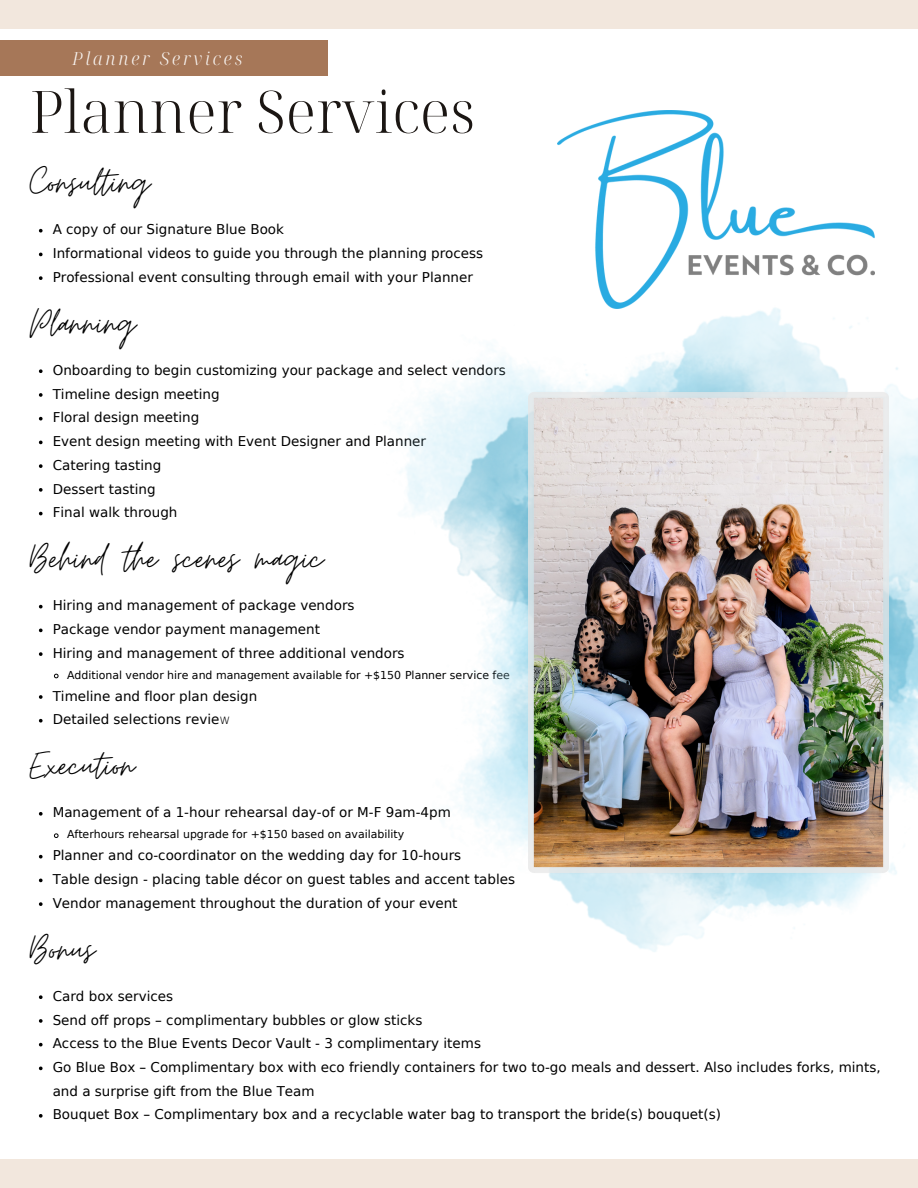
<style>
.page{position:relative;width:918px;height:1188px;background:#fff}
.page>*{position:absolute;margin:0;border:0;box-sizing:border-box;transform-origin:0 0}
.t1{font:300 58.5px "Noto Serif Display";color:#1b1613}
.t2{font:43.5px "Moon Time";color:#000}
.t3{font:italic 300 18px "Noto Serif Display";letter-spacing:.155em;color:#f9f5f2}
.t4{font:13.5px/23.7px "DejaVu Sans";color:#000}
.t5{font:10.95px "DejaVu Sans";color:#000}
.s1{font-weight:200}
</style>
<div class="page">
<div style="left:0;top:1160px;width:918px;height:28px;background:#f2e7dd"></div>
<div style="left:0;top:40px;width:327px;height:36px;background:#a67758"></div>
<div style="left:0;top:0;width:918px;height:28px;background:#f2e7dd"></div>
<svg style="left:39px;top:229px;width:4px;height:4px"></svg>
<svg style="left:39px;top:253px;width:4px;height:3px"></svg>
<svg style="left:39px;top:276px;width:4px;height:4px"></svg>
<svg style="left:39px;top:369px;width:4px;height:4px"></svg>
<svg style="left:39px;top:393px;width:4px;height:4px"></svg>
<svg style="left:39px;top:417px;width:4px;height:4px"></svg>
<svg style="left:39px;top:441px;width:4px;height:3px"></svg>
<svg style="left:39px;top:464px;width:4px;height:4px"></svg>
<svg style="left:39px;top:488px;width:4px;height:4px"></svg>
<svg style="left:39px;top:512px;width:4px;height:3px"></svg>
<svg style="left:39px;top:605px;width:4px;height:3px"></svg>
<svg style="left:39px;top:629px;width:4px;height:3px"></svg>
<svg style="left:39px;top:652px;width:4px;height:4px"></svg>
<svg style="left:54px;top:673px;width:5px;height:6px"></svg>
<svg style="left:39px;top:695px;width:4px;height:4px"></svg>
<svg style="left:39px;top:719px;width:4px;height:4px"></svg>
<svg style="left:39px;top:812px;width:4px;height:4px"></svg>
<svg style="left:53px;top:833px;width:6px;height:5px"></svg>
<svg style="left:39px;top:855px;width:4px;height:4px"></svg>
<svg style="left:39px;top:879px;width:4px;height:3px"></svg>
<svg style="left:39px;top:902px;width:4px;height:4px"></svg>
<svg style="left:39px;top:995px;width:4px;height:4px"></svg>
<svg style="left:39px;top:1019px;width:4px;height:4px"></svg>
<svg style="left:39px;top:1043px;width:4px;height:3px"></svg>
<svg style="left:39px;top:1067px;width:4px;height:3px"></svg>
<svg style="left:39px;top:1114px;width:4px;height:4px"></svg>
<img style="left:558px;top:111px;width:316px;height:186px">
<img style="left:397px;top:297px;width:521px;height:655px">
<img style="left:528px;top:391px;width:360px;height:484px">
<p class="t3" style="left:72px;top:46px;width:172px">Planner Services</p>
<p class="t1" style="left:30px;top:70px;width:447px">Planner Services</p>
<p class="t2" style="left:30px;top:156px;width:122px">Consulting</p>
<p class="t4" style="left:53px;top:218px;width:233px">A copy of our Signature Blue Book</p>
<p class="t4" style="left:53px;top:242px;width:432px">Informational videos to guide you through the planning process</p>
<p class="t4" style="left:53px;top:265px;width:422px">Professional event consulting through email with your Planner</p>
<p class="t2" style="left:30px;top:297px;width:108px">Planning</p>
<p class="t4" style="left:53px;top:358px;width:455px">Onboarding to begin customizing your package and select vendors</p>
<p class="t4" style="left:53px;top:382px;width:168px">Timeline design meeting</p>
<p class="t4" style="left:53px;top:406px;width:148px">Floral design meeting</p>
<p class="t4" style="left:53px;top:430px;width:375px">Event design meeting with Event Designer and Planner</p>
<p class="t4" style="left:53px;top:453px;width:110px">Catering tasting</p>
<p class="t4" style="left:53px;top:477px;width:104px">Dessert tasting</p>
<p class="t4" style="left:53px;top:501px;width:126px">Final walk through</p>
<p class="t2" style="left:30px;top:532px;width:295px">Behind the scenes magic</p>
<p class="t4" style="left:53px;top:594px;width:303px">Hiring and management of package vendors</p>
<p class="t4" style="left:53px;top:618px;width:269px">Package vendor payment management</p>
<p class="t4" style="left:53px;top:641px;width:353px">Hiring and management of three additional vendors</p>
<p class="t5" style="left:67px;top:669px;width:444px">Additional vendor hire and management available for +$150 Planner service fee</p>
<p class="t4" style="left:53px;top:684px;width:206px">Timeline and floor plan design</p>
<p class="t4" style="left:53px;top:708px;width:179px">Detailed selections revie<span class="s1">w</span></p>
<p class="t2" style="left:30px;top:739px;width:106px">Execution</p>
<p class="t4" style="left:53px;top:801px;width:400px">Management of a 1-hour rehearsal day-of or M-F 9am-4pm</p>
<p class="t5" style="left:67px;top:828px;width:339px">Afterhours rehearsal upgrade for +$150 based on availability</p>
<p class="t4" style="left:53px;top:844px;width:410px">Planner and co-coordinator on the wedding day for 10-hours</p>
<p class="t4" style="left:53px;top:868px;width:464px">Table design - placing table décor on guest tables and accent tables</p>
<p class="t4" style="left:53px;top:891px;width:406px">Vendor management throughout the duration of your event</p>
<p class="t2" style="left:30px;top:923px;width:67px">Bonus</p>
<p class="t4" style="left:53px;top:984px;width:122px">Card box services</p>
<p class="t4" style="left:53px;top:1008px;width:371px">Send off props – complimentary bubbles or glow sticks</p>
<p class="t4" style="left:53px;top:1032px;width:430px">Access to the Blue Events Decor Vault - 3 complimentary items</p>
<p class="t4" style="left:53px;top:1056px;width:830px">Go Blue Box – Complimentary box with eco friendly containers for two to-go meals and dessert. Also includes forks, mints, and a surprise gift from the Blue Team</p>
<p class="t4" style="left:53px;top:1103px;width:670px">Bouquet Box – Complimentary box and a recyclable water bag to transport the bride(s) bouquet(s)</p>
</div>
